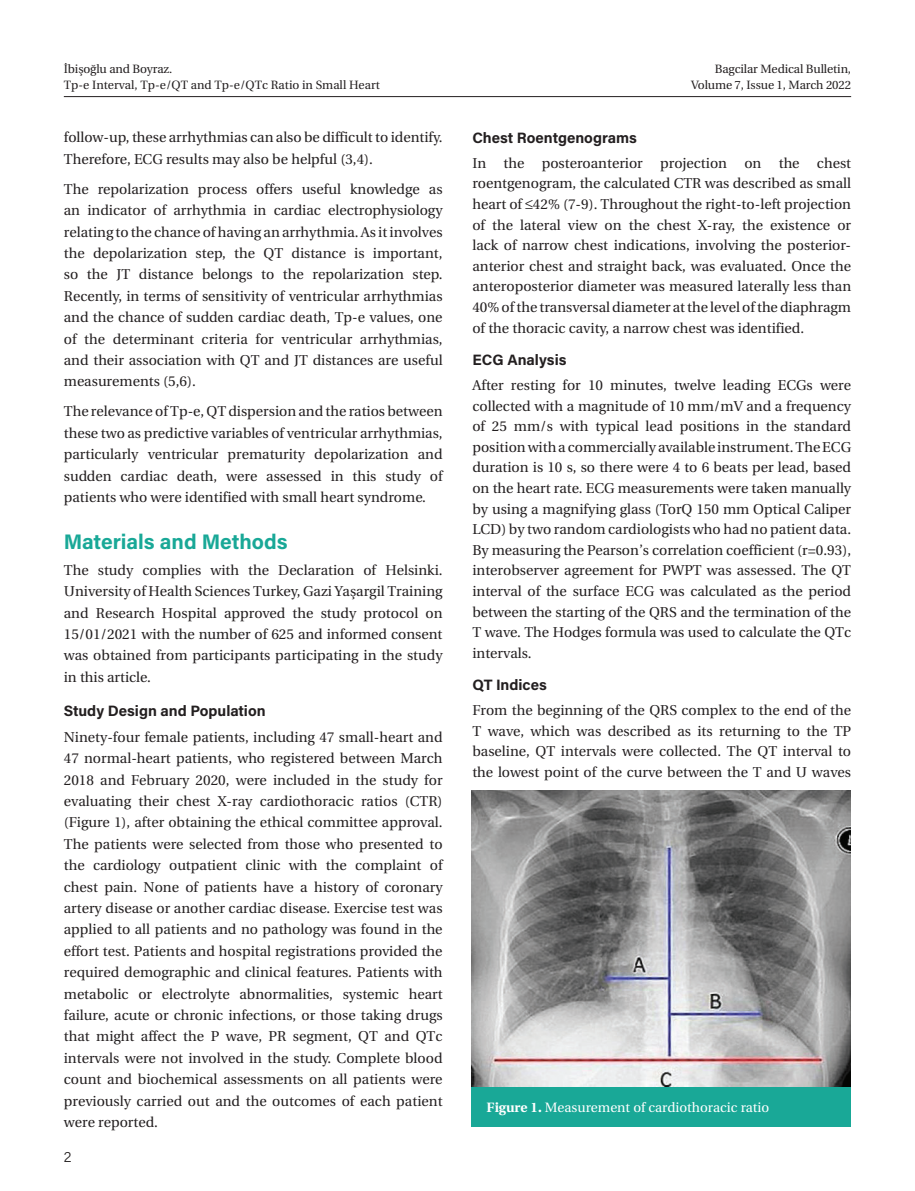
<style>
.page{position:relative;width:915px;height:1191px;background:#fff}
.page>*{position:absolute;margin:0;border:0;box-sizing:border-box;transform-origin:0 0}
.t1{font:700 21px "Acumin Pro";letter-spacing:-.005em;color:#19a897}
.t2{font:700 15px "Acumin Pro";color:#231f20}
.t3{font:300 15px "Acumin Pro";color:#231f20}
.t4{font:14.25px/21.5px "Utopia Medium Tr";color:#231f20;text-align:justify}
.t5{font:13.5px "Utopia Medium Tr";color:#fff}
.t6{font:12px/16.5px "Utopia Medium Tr";letter-spacing:-.01em;color:#231f20}
.s1{font-family:"Utopia Bold Tr"}
</style>
<div class="page">
<hr style="left:64px;top:96px;width:786px;height:1px;background:#231f20">
<img style="left:471px;top:790px;width:379px;height:296px">
<div style="left:471px;top:1087px;width:379px;height:40px;background:#19a897"></div>
<p class="t6" style="left:64px;top:60px;width:317px">İbişoğlu and Boyraz.<br>Tp-e Interval, Tp-e/QT and Tp-e/QTc Ratio in Small Heart</p>
<p class="t6" style="left:690px;top:60px;width:162px;text-align:right">Bagcilar Medical Bulletin,<br>Volume 7, Issue 1, March 2022</p>
<p class="t4" style="left:64px;top:127px;width:380px">follow-up, these arrhythmias can also be difficult to identify.<br>Therefore, ECG results may also be helpful (3,4).</p>
<p class="t4" style="left:64px;top:178px;width:380px">The repolarization process offers useful knowledge as an indicator of arrhythmia in cardiac electrophysiology relating to the chance of having an arrhythmia. As it involves the depolarization step, the QT distance is important, so the JT distance belongs to the repolarization step.<br>Recently, in terms of sensitivity of ventricular arrhythmias and the chance of sudden cardiac death, Tp-e values, one of the determinant criteria for ventricular arrhythmias, and their association with QT and JT distances are useful measurements (5,6).</p>
<p class="t4" style="left:64px;top:401px;width:380px">The relevance of Tp-e, QT dispersion and the ratios between these two as predictive variables of ventricular arrhythmias, particularly ventricular prematurity depolarization and sudden cardiac death, were assessed in this study of patients who were identified with small heart syndrome.</p>
<h1 class="t1" style="left:64px;top:527px;width:225px">Materials and Methods</h1>
<p class="t4" style="left:64px;top:559px;width:380px">The study complies with the Declaration of Helsinki.<br>University of Health Sciences Turkey, Gazi Yaşargil Training and Research Hospital approved the study protocol on 15/01/2021 with the number of 625 and informed consent was obtained from participants participating in the study in this article.</p>
<p class="t2" style="left:64px;top:700px;width:203px">Study Design and Population</p>
<p class="t4" style="left:64px;top:726px;width:380px">Ninety-four female patients, including 47 small-heart and 47 normal-heart patients, who registered between March 2018 and February 2020, were included in the study for evaluating their chest X-ray cardiothoracic ratios (CTR) (Figure 1), after obtaining the ethical committee approval.<br>The patients were selected from those who presented to the cardiology outpatient clinic with the complaint of chest pain. None of patients have a history of coronary artery disease or another cardiac disease. Exercise test was applied to all patients and no pathology was found in the effort test. Patients and hospital registrations provided the required demographic and clinical features. Patients with metabolic or electrolyte abnormalities, systemic heart failure, acute or chronic infections, or those taking drugs that might affect the P wave, PR segment, QT and QTc intervals were not involved in the study. Complete blood count and biochemical assessments on all patients were previously carried out and the outcomes of each patient were reported.</p>
<p class="t3" style="left:64px;top:1146px;width:9px">2</p>
<p class="t2" style="left:472px;top:127px;width:166px">Chest Roentgenograms</p>
<p class="t4" style="left:472px;top:153px;width:380px;line-height:20.5px">In the posteroanterior projection on the chest roentgenogram, the calculated CTR was described as small heart of ≤42% (7-9). Throughout the right-to-left projection of the lateral view on the chest X-ray, the existence or lack of narrow chest indications, involving the posterior&shy;anterior chest and straight back, was evaluated. Once the anteroposterior diameter was measured laterally less than 40% of the transversal diameter at the level of the diaphragm of the thoracic cavity, a narrow chest was identified.</p>
<p class="t2" style="left:472px;top:349px;width:95px">ECG Analysis</p>
<p class="t4" style="left:472px;top:375px;width:380px;line-height:20.5px">After resting for 10 minutes, twelve leading ECGs were collected with a magnitude of 10 mm/mV and a frequency of 25 mm/s with typical lead positions in the standard position with a commercially available instrument. The ECG duration is 10 s, so there were 4 to 6 beats per lead, based on the heart rate. ECG measurements were taken manually by using a magnifying glass (TorQ 150 mm Optical Caliper LCD) by two random cardiologists who had no patient data.<br>By measuring the Pearson’s correlation coefficient (r=0.93), interobserver agreement for PWPT was assessed. The QT interval of the surface ECG was calculated as the period between the starting of the QRS and the termination of the T wave. The Hodges formula was used to calculate the QTc intervals.</p>
<p class="t2" style="left:472px;top:674px;width:76px">QT Indices</p>
<p class="t4" style="left:472px;top:700px;width:380px;line-height:20.5px">From the beginning of the QRS complex to the end of the T wave, which was described as its returning to the TP baseline, QT intervals were collected. The QT interval to the lowest point of the curve between the T and U waves</p>
<p class="t5" style="left:486px;top:1100px;width:284px"><span class="s1">Figure 1.</span> Measurement of cardiothoracic ratio</p>
</div>
